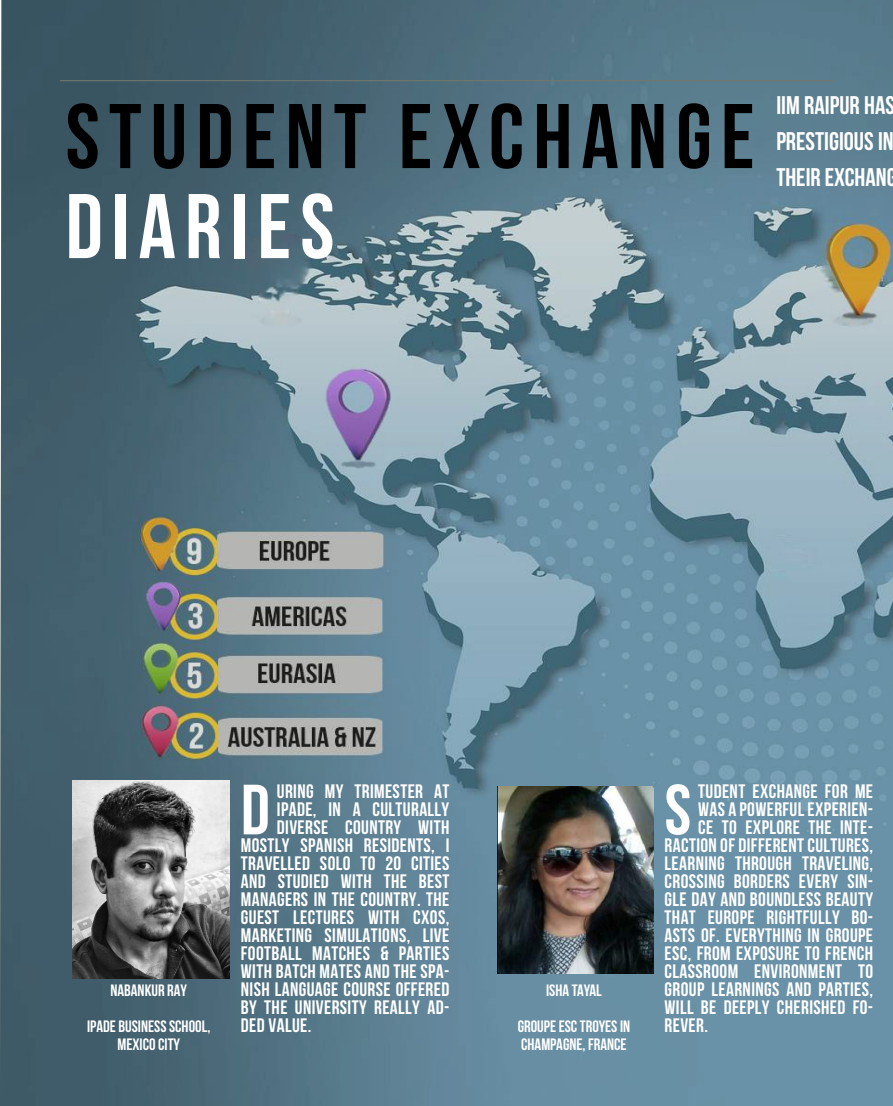
<style>
.page{position:relative;width:893px;height:1106px;background:#fff}
.page>*{position:absolute;margin:0;border:0;box-sizing:border-box;transform-origin:0 0}
.t1{font:91.5px "Bebas Neue";letter-spacing:.1em;color:#000}
.t2{font:91.5px "Bebas Neue";letter-spacing:.1em;color:#fff}
.t3{font:70.95px "Bebas Neue";color:#fff}
.t4{font:700 25.5px/36px "Bebas Neue";color:#fff;text-align:justify}
.t5{font:19.5px "Bebas Neue";letter-spacing:.02em;color:#fff}
.t6{font:700 16.5px/36px "Bebas Neue";color:#fff;text-align:center}
</style>
<div class="page">
<img style="left:0;top:0;width:893px;height:1106px">
<img style="left:497px;top:786px;width:156px;height:187px">
<img style="left:72px;top:780px;width:158px;height:198px">
<hr style="left:60px;top:80px;width:773px;height:1px;background:#73776c">
<h1 class="t1" style="left:66px;top:86px;width:690px">STUDENT EXCHANGE</h1>
<h1 class="t2" style="left:66px;top:176px;width:270px">DIARIES</h1>
<h3 class="t4" style="left:776px;top:87px;width:122px">IIM RAIPUR HAS PRESTIGIOUS IN THEIR EXCHANG</h3>
<p class="t6" style="left:87px;top:972px;width:125px">NABANKUR RAY<br>IPADE BUSINESS SCHOOL,</p>
<p class="t6" style="left:117px;top:1026px;width:64px">MEXICO CITY</p>
<h2 class="t3" style="left:241px;top:771px;width:30px">D</h2>
<p class="t5" style="left:277px;top:781px;width:174px">URING MY TRIMESTER AT</p>
<p class="t5" style="left:277px;top:799px;width:174px">IPADE, IN A CULTURALLY</p>
<p class="t5" style="left:277px;top:817px;width:174px">DIVERSE COUNTRY WITH</p>
<p class="t5" style="left:241px;top:835px;width:210px">MOSTLY SPANISH RESIDENTS, I</p>
<p class="t5" style="left:241px;top:853px;width:210px">TRAVELLED SOLO TO 20 CITIES</p>
<p class="t5" style="left:241px;top:871px;width:210px">AND STUDIED WITH THE BEST</p>
<p class="t5" style="left:241px;top:889px;width:210px">MANAGERS IN THE COUNTRY. THE</p>
<p class="t5" style="left:241px;top:907px;width:210px">GUEST LECTURES WITH CXOS,</p>
<p class="t5" style="left:241px;top:925px;width:210px">MARKETING SIMULATIONS, LIVE</p>
<p class="t5" style="left:241px;top:943px;width:210px">FOOTBALL MATCHES &amp; PARTIES</p>
<p class="t5" style="left:241px;top:961px;width:210px">WITH BATCH MATES AND THE SPA-</p>
<p class="t5" style="left:241px;top:979px;width:210px">NISH LANGUAGE COURSE OFFERED</p>
<p class="t5" style="left:241px;top:997px;width:210px">BY THE UNIVERSITY REALLY AD-</p>
<p class="t5" style="left:241px;top:1015px;width:72px">DED VALUE.</p>
<p class="t6" style="left:518px;top:972px;width:114px">ISHA TAYAL<br>GROUPE ESC TROYES IN</p>
<p class="t6" style="left:521px;top:1026px;width:107px">CHAMPAGNE, FRANCE</p>
<h2 class="t3" style="left:665px;top:771px;width:28px">S</h2>
<p class="t5" style="left:698px;top:781px;width:176px">TUDENT EXCHANGE FOR ME</p>
<p class="t5" style="left:698px;top:799px;width:176px">WAS A POWERFUL EXPERIEN-</p>
<p class="t5" style="left:698px;top:817px;width:176px">CE TO EXPLORE THE INTE-</p>
<p class="t5" style="left:665px;top:835px;width:210px">RACTION OF DIFFERENT CULTURES,</p>
<p class="t5" style="left:665px;top:853px;width:210px">LEARNING THROUGH TRAVELING,</p>
<p class="t5" style="left:665px;top:871px;width:210px">CROSSING BORDERS EVERY SIN-</p>
<p class="t5" style="left:665px;top:889px;width:210px">GLE DAY AND BOUNDLESS BEAUTY</p>
<p class="t5" style="left:665px;top:907px;width:210px">THAT EUROPE RIGHTFULLY BO-</p>
<p class="t5" style="left:665px;top:925px;width:210px">ASTS OF. EVERYTHING IN GROUPE</p>
<p class="t5" style="left:665px;top:943px;width:210px">ESC, FROM EXPOSURE TO FRENCH</p>
<p class="t5" style="left:665px;top:961px;width:210px">CLASSROOM ENVIRONMENT TO</p>
<p class="t5" style="left:665px;top:979px;width:210px">GROUP LEARNINGS AND PARTIES,</p>
<p class="t5" style="left:665px;top:997px;width:210px">WILL BE DEEPLY CHERISHED FO-</p>
<p class="t5" style="left:665px;top:1015px;width:45px">REVER.</p>
</div>
